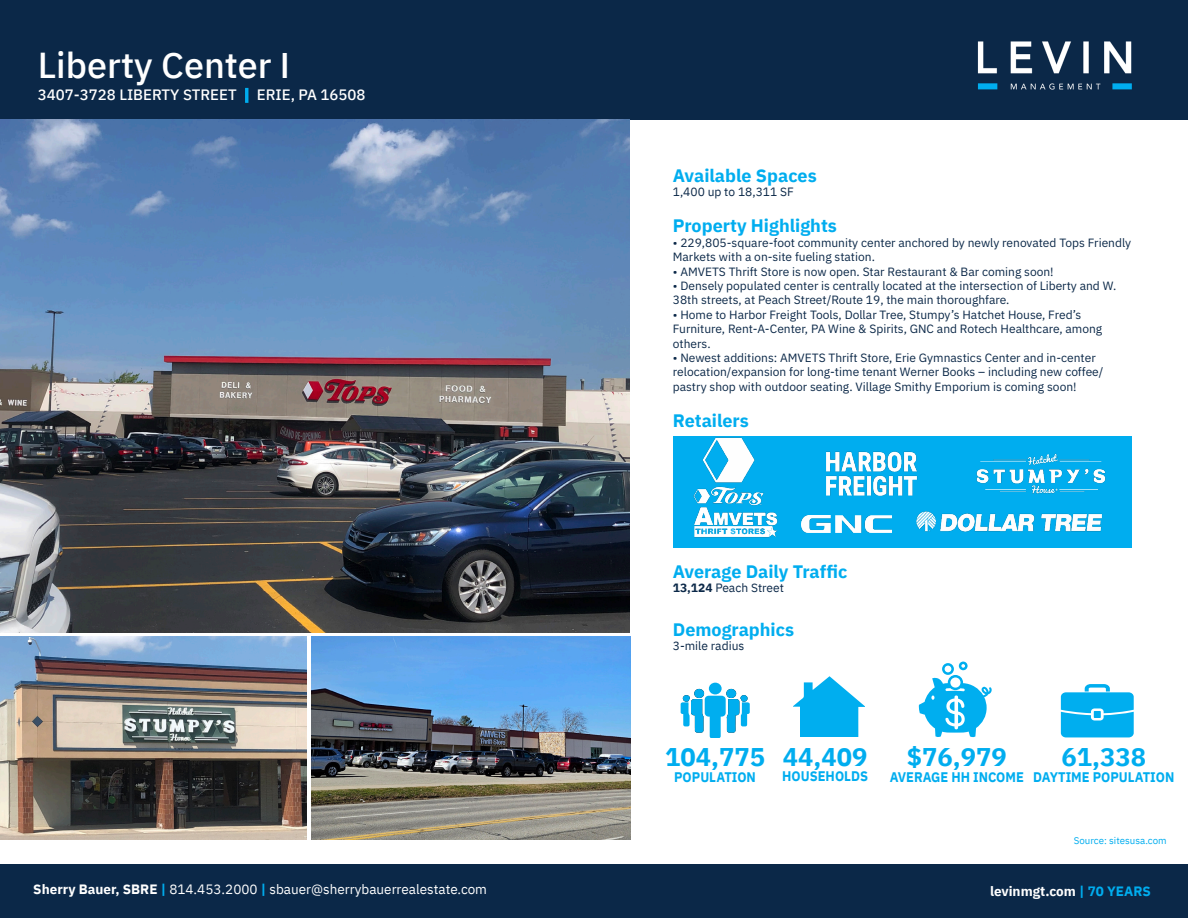
<style>
.page{position:relative;width:1188px;height:918px;background:#fff}
.page>*{position:absolute;margin:0;border:0;box-sizing:border-box;transform-origin:0 0}
.t1{font:500 36px "IBM Plex Sans";color:#fff}
.t2{font:700 25.5px "IBM Plex Sans";color:#00adef}
.t3{font:700 18px "IBM Plex Sans";color:#00adef}
.t4{font:500 15px "IBM Plex Sans";color:#fff}
.t5{font:700 13.95px "IBM Plex Sans";color:#00adef;scale:.93 1}
.t6{font:13.5px "IBM Plex Sans";color:#fff}
.t7{font:700 13.5px "IBM Plex Sans";color:#fff}
.t8{font:12px/14.4px "IBM Plex Sans";color:#0b2848}
.t9{font:12px "IBM Plex Sans";color:#0b2848}
.t10{font:9.75px "IBM Plex Sans";color:#00adef}
.s1{font-family:"Poppins"}
.s2{font-weight:700;color:#00adef}
.s3{font-weight:700}
.s4{color:#00adef}
</style>
<div class="page">
<div style="left:0;top:0;width:1188px;height:120px;background:#0b2848"></div>
<img style="left:977px;top:41px;width:155px;height:49px">
<div style="left:0;top:864px;width:1188px;height:54px;background:#0b2848"></div>
<img style="left:0;top:120px;width:629px;height:512px">
<img style="left:0;top:636px;width:307px;height:204px">
<img style="left:312px;top:636px;width:318px;height:204px">
<svg style="left:681px;top:689px;width:69px;height:49px"></svg>
<div style="left:709px;top:683px;width:13px;height:11px;background:#00aeef;border-radius:50%"></div>
<svg style="left:794px;top:676px;width:71px;height:60px"></svg>
<svg style="left:919px;top:662px;width:73px;height:76px"></svg>
<svg style="left:1061px;top:684px;width:73px;height:53px"></svg>
<div style="left:673px;top:436px;width:459px;height:112px;background:#00adef"></div>
<img style="left:693px;top:437px;width:71px;height:69px">
<img style="left:802px;top:516px;width:90px;height:17px">
<img style="left:826px;top:451px;width:92px;height:45px">
<img style="left:976px;top:453px;width:130px;height:41px">
<img style="left:916px;top:511px;width:186px;height:21px">
<img style="left:694px;top:507px;width:84px;height:30px">
<p class="t1" style="left:38px;top:37px;width:253px">Liberty Center <span class="s1">I</span></p>
<p class="t4" style="left:38px;top:83px;width:329px">3407-3728 LIBERTY STREET <span class="s2">|</span> ERIE, PA 16508</p>
<p class="t3" style="left:673px;top:161px;width:145px">Available Spaces</p>
<p class="t9" style="left:673px;top:183px;width:122px">1,400 up to 18,311 SF</p>
<p class="t3" style="left:673px;top:212px;width:166px">Property Highlights</p>
<p class="t8" style="left:673px;top:234px;width:460px">• 229,805-square-foot community center anchored by newly renovated Tops Friendly<br>Markets with a on-site fueling station.</p>
<p class="t8" style="left:673px;top:263px;width:382px">• AMVETS Thrift Store is now open. Star Restaurant &amp; Bar coming soon!</p>
<p class="t8" style="left:673px;top:278px;width:445px">• Densely populated center is centrally located at the intersection of Liberty and W.<br>38th streets, at Peach Street/Route 19, the main thoroughfare.</p>
<p class="t8" style="left:673px;top:306px;width:431px">• Home to Harbor Freight Tools, Dollar Tree, Stumpy’s Hatchet House, Fred’s<br>Furniture, Rent-A-Center, PA Wine &amp; Spirits, GNC and Rotech Healthcare, among others.</p>
<p class="t8" style="left:673px;top:350px;width:432px">• Newest additions: AMVETS Thrift Store, Erie Gymnastics Center and in-center relocation/expansion for long-time tenant Werner Books – including new coffee/ pastry shop with outdoor seating. Village Smithy Emporium is coming soon!</p>
<p class="t3" style="left:673px;top:406px;width:78px">Retailers</p>
<p class="t3" style="left:673px;top:557px;width:176px">Average Daily Traffic</p>
<p class="t9" style="left:673px;top:579px;width:113px"><span class="s3">13,124</span> Peach Street</p>
<p class="t3" style="left:673px;top:615px;width:123px">Demographics</p>
<p class="t9" style="left:673px;top:637px;width:73px">3-mile radius</p>
<p class="t2" style="left:665px;top:737px;width:101px">104,775</p>
<p class="t5" style="left:674px;top:766px;width:89px">POPULATION</p>
<p class="t2" style="left:783px;top:737px;width:86px">44,409</p>
<p class="t5" style="left:782px;top:765px;width:94px">HOUSEHOLDS</p>
<p class="t2" style="left:907px;top:737px;width:101px">$76,979</p>
<p class="t5" style="left:890px;top:766px;width:146px">AVERAGE HH INCOME</p>
<p class="t2" style="left:1062px;top:737px;width:86px">61,338</p>
<p class="t5" style="left:1033px;top:766px;width:153px">DAYTIME POPULATION</p>
<p class="t10" style="left:1074px;top:833px;width:95px">Source: sitesusa.com</p>
<p class="t6" style="left:33px;top:879px;width:455px"><span class="s3">Sherry Bauer, SBRE</span> <span class="s2">|</span> 814.453.2000 <span class="s2">|</span> sbauer@sherrybauerrealestate.com</p>
<p class="t7" style="left:990px;top:880px;width:162px">levinmgt.com <span class="s4">| 70 YEARS</span></p>
</div>
